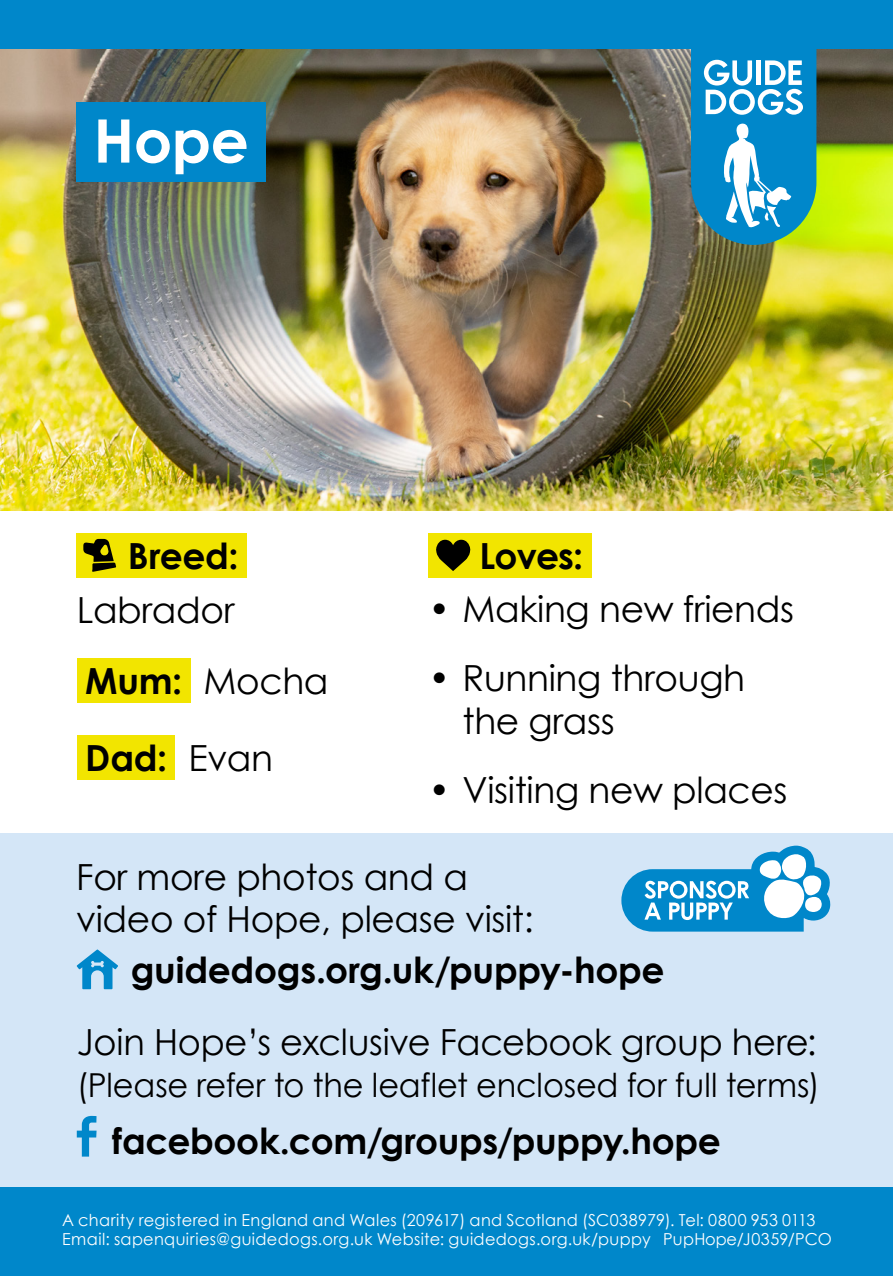
<style>
.page{position:relative;width:893px;height:1276px;background:#fff}
.page>*{position:absolute;margin:0;border:0;box-sizing:border-box;transform-origin:0 0}
.t1{font:700 60px "Century Gothic";color:#fff}
.t2{font:36px/43.2px "Century Gothic";letter-spacing:-.01em;color:#000}
.t3{font:700 36px "Century Gothic";letter-spacing:-.01em;color:#000}
.t4{font:33px "Century Gothic";letter-spacing:-.005em;color:#000}
.t5{font:16.5px/19.8px "Century Gothic";letter-spacing:.02em;color:#fff}
</style>
<div class="page">
<div style="left:0;top:833px;width:893px;height:371px;background:#d4e6f7"></div>
<div style="left:0;top:1187px;width:893px;height:89px;background:#0087ca"></div>
<img style="left:0;top:49px;width:893px;height:461px">
<svg style="left:691px;top:49px;width:125px;height:196px"></svg>
<div style="left:76px;top:102px;width:190px;height:79px;background:#0087ca"></div>
<div style="left:77px;top:533px;width:170px;height:44px;background:#f2e500"></div>
<svg style="left:83px;top:539px;width:33px;height:33px"></svg>
<div style="left:77px;top:659px;width:114px;height:44px;background:#f2e500"></div>
<div style="left:77px;top:735px;width:99px;height:44px;background:#f2e500"></div>
<div style="left:428px;top:533px;width:164px;height:44px;background:#f2e500"></div>
<svg style="left:436px;top:540px;width:34px;height:31px"></svg>
<svg style="left:621px;top:845px;width:210px;height:86px"></svg>
<svg style="left:77px;top:949px;width:41px;height:40px"></svg>
<svg style="left:77px;top:1116px;width:20px;height:40px"></svg>
<div style="left:0;top:0;width:893px;height:49px;background:#0087ca"></div>
<h1 class="t1" style="left:93px;top:103px;width:157px">Hope</h1>
<h2 class="t3" style="left:128px;top:533px;width:112px">Breed:</h2>
<p class="t2" style="left:77px;top:587px;width:159px">Labrador</p>
<h2 class="t3" style="left:85px;top:658px;width:98px">Mum:</h2>
<p class="t2" style="left:203px;top:659px;width:127px">Mocha</p>
<h2 class="t3" style="left:85px;top:735px;width:83px">Dad:</h2>
<p class="t2" style="left:188px;top:736px;width:86px">Evan</p>
<h2 class="t3" style="left:479px;top:533px;width:105px">Loves:</h2>
<p class="t2" style="left:428px;top:587px;width:367px">• Making new friends</p>
<p class="t2" style="left:462px;top:656px;width:284px;text-indent:-34px">• Running through the grass</p>
<p class="t2" style="left:428px;top:768px;width:360px">• Visiting new places</p>
<p class="t2" style="left:76px;top:855px;width:459px;line-height:42px">For more photos and a video of Hope, please visit:</p>
<p class="t3" style="left:131px;top:947px;width:535px">guidedogs.org.uk/puppy-hope</p>
<p class="t2" style="left:77px;top:1020px;width:741px">Join Hope’s exclusive Facebook group here:</p>
<p class="t4" style="left:77px;top:1065px;width:745px">(Please refer to the leaflet enclosed for full terms)</p>
<p class="t3" style="left:112px;top:1118px;width:610px">facebook.com/groups/puppy.hope</p>
<p class="t5" style="left:62px;top:1209px;width:771px">A charity registered in England and Wales (209617) and Scotland (SC038979). Tel: 0800 953 0113<br>Email: sapenquiries@guidedogs.org.uk Website: guidedogs.org.uk/puppy PupHope/J0359/PCO</p>
</div>
